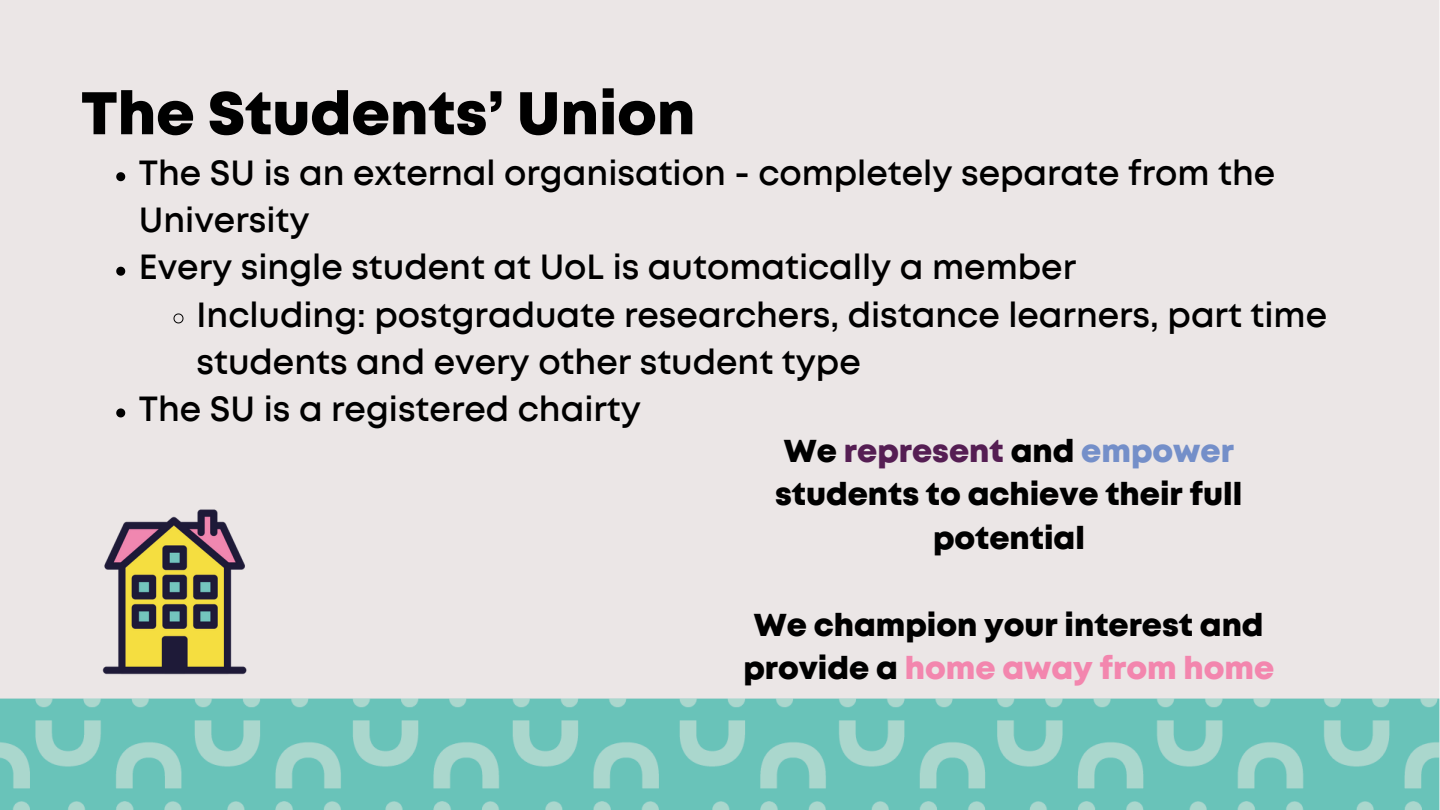
<style>
.page{position:relative;width:1440px;height:810px;background:#fff}
.page>*{position:absolute;margin:0;border:0;box-sizing:border-box;transform-origin:0 0}
.t1{font:800 60px "Mont";color:#000}
.t2{font:600 34px/47.2px "Mont";color:#000}
.t3{font:800 31.5px/43.5px "Mont";color:#000;text-align:center}
.s1{color:#551e53}
.s2{color:#748fc9}
.s3{color:#f386ae}
</style>
<div class="page">
<img style="left:0;top:0;width:1440px;height:810px">
<img style="left:81px;top:499px;width:187px;height:187px">
<svg style="left:116px;top:172px;width:9px;height:9px"></svg>
<svg style="left:116px;top:267px;width:9px;height:9px"></svg>
<svg style="left:173px;top:313px;width:11px;height:11px"></svg>
<svg style="left:116px;top:408px;width:9px;height:9px"></svg>
<p class="t1" style="left:81px;top:86px;width:616px">The Students’ Union</p>
<h1 class="t2" style="left:139px;top:151px;width:1138px">The SU is an external organisation - completely separate from the<br>University</h1>
<p class="t2" style="left:139px;top:246px;width:939px">Every single student at UoL is automatically a member</p>
<p class="t2" style="left:197px;top:293px;width:1132px">Including: postgraduate researchers, distance learners, part time students and every other student type</p>
<p class="t2" style="left:139px;top:387px;width:504px">The SU is a registered chairty</p>
<p class="t3" style="left:775px;top:431px;width:469px">We <span class="s1">represent</span> and <span class="s2">empower </span>students to achieve their full potential</p>
<p class="t3" style="left:743px;top:605px;width:532px">We champion your interest and provide a <span class="s3">home away from home</span></p>
</div>
